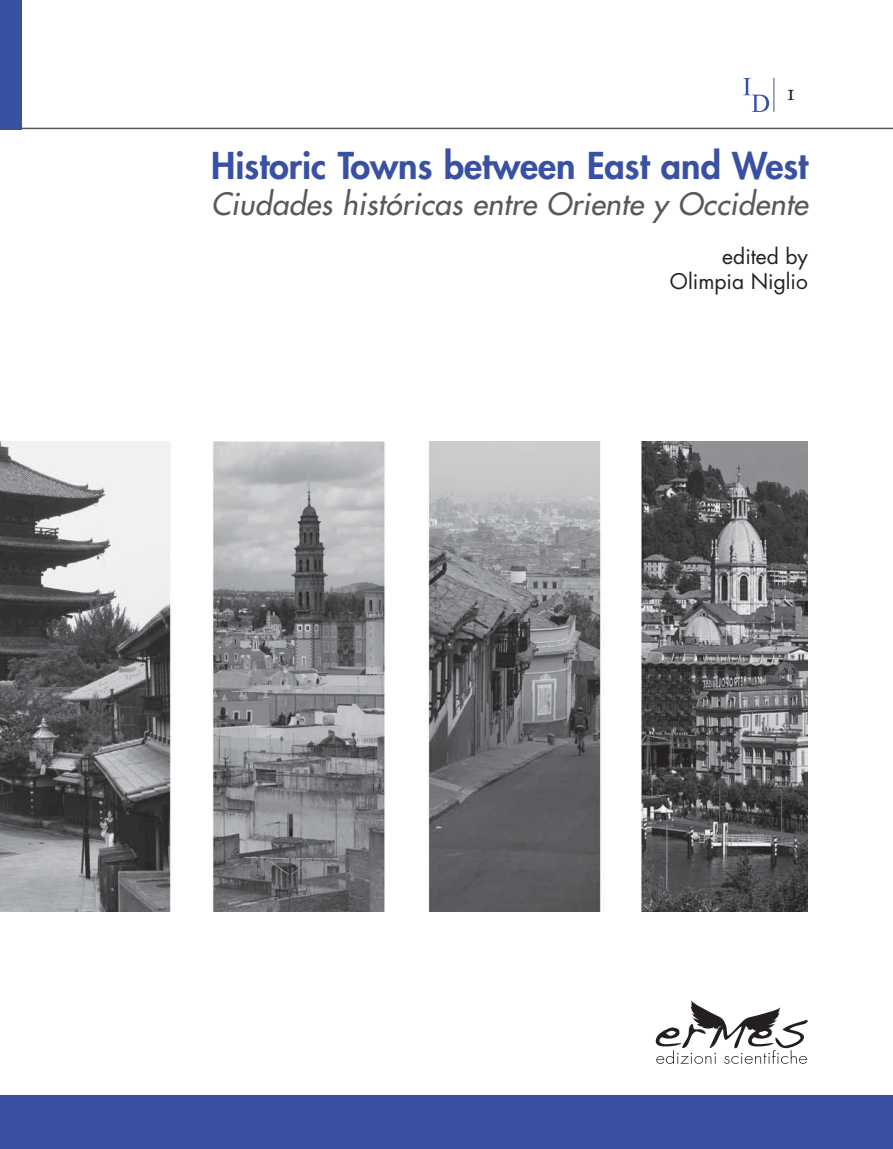
<style>
.page{position:relative;width:893px;height:1149px;background:#fff}
.page>*{position:absolute;margin:0;border:0;box-sizing:border-box;transform-origin:0 0}
.t1{font:800 36px "Futura Std";color:#3950a3}
.t2{font:italic 500 30px "Futura Std";letter-spacing:.01em;color:#58595b}
.t3{font:24px "Adobe Garamond Pro";color:#231f20}
.t4{font:21px/25.2px "Futura Std";color:#231f20;text-align:right}
</style>
<div class="page">
<div style="left:0;top:1095px;width:893px;height:53px;background:#3950a3"></div>
<hr style="left:0;top:128px;width:893px;height:1px;background:#58595b">
<svg style="left:656px;top:1000px;width:152px;height:63px"></svg>
<img style="left:0;top:442px;width:808px;height:469px">
<div style="left:0;top:0;width:21px;height:129px;background:#3851a3"></div>
<svg style="left:743px;top:78px;width:26px;height:34px"></svg>
<hr style="left:773px;top:78px;width:1px;height:34px;background:#3950a3">
<p class="t3" style="left:785px;top:84px;width:13px">1</p>
<p class="t1" style="left:211px;top:145px;width:598px">Historic Towns between East and West</p>
<p class="t2" style="left:211px;top:187px;width:598px">Ciudades históricas entre Oriente y Occidente</p>
<p class="t4" style="left:670px;top:247px;width:139px">edited by<br>Olimpia Niglio</p>
</div>
